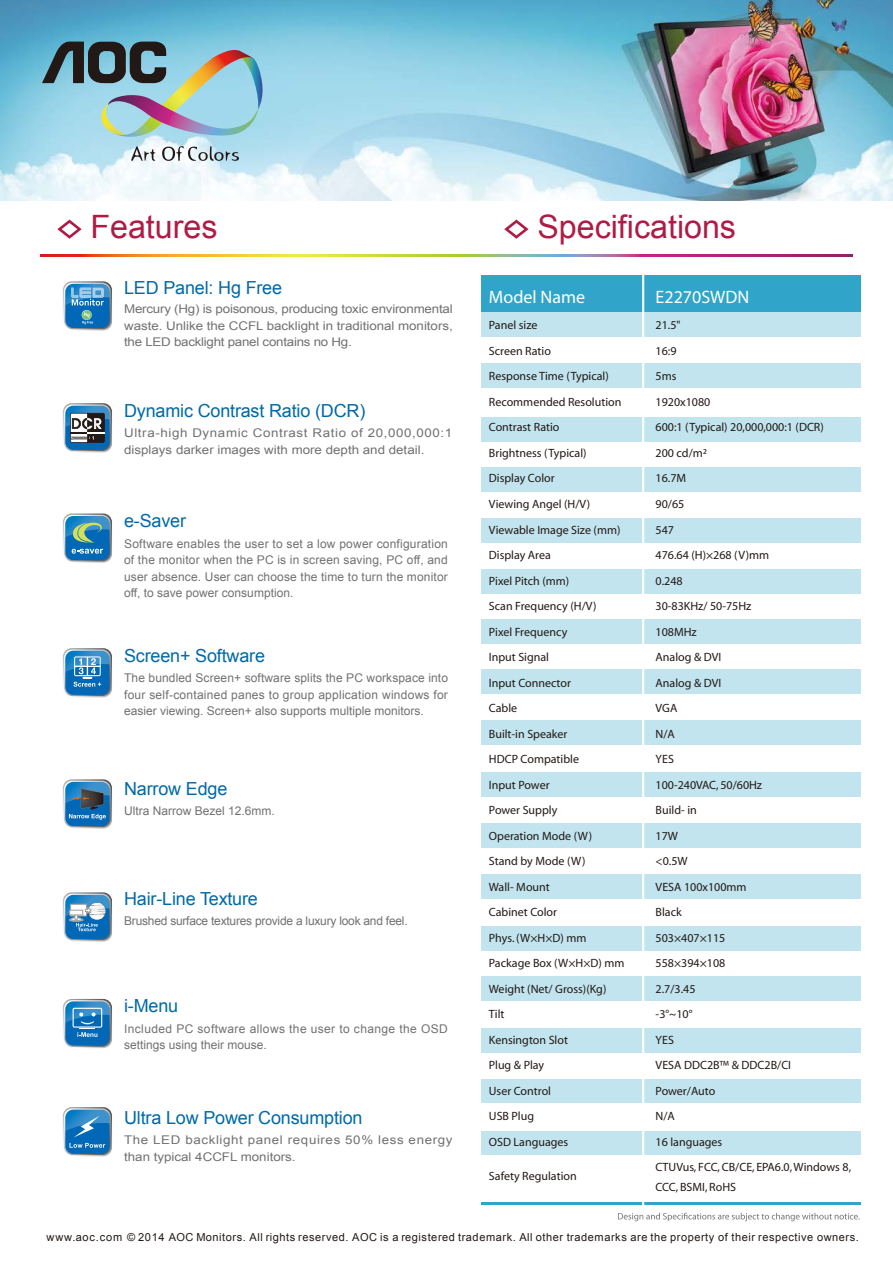
<style>
.page{position:relative;width:893px;height:1263px;background:#fff}
.page>*{position:absolute;margin:0;border:0;box-sizing:border-box;transform-origin:0 0}
.t1{font:32.25px "Arial";color:#af1b45}
.t2{font:18px "Arial";letter-spacing:-.01em;color:#0069a7}
.t3{font:700 18px "Myriad Pro";color:#fff}
.t4{font:12px/25.5px "Myriad Pro";color:#221815}
.t5{font:12px/16.5px "Arial";color:#727171;text-align:justify}
.t6{font:12px/16.5px "Arial";color:#727171;text-align:justify;scale:1.11 1}
.t7{font:12px/16.5px "Arial";letter-spacing:.03em;color:#727171}
.t8{font:12px/16.5px "Arial";letter-spacing:.045em;color:#727171;scale:1.11 1}
.t9{font:12px "Arial";letter-spacing:-.02em;color:#727171}
.t10{font:11.1px "Arial";letter-spacing:.05em;color:#221815}
</style>
<div class="page">
<img style="left:0;top:0;width:893px;height:200px">
<svg style="left:42px;top:41px;width:224px;height:98px;background:#8bacb6"></svg>
<svg style="left:131px;top:146px;width:24px;height:15px"></svg>
<svg style="left:162px;top:146px;width:77px;height:15px"></svg>
<svg style="left:57px;top:220px;width:25px;height:19px"></svg>
<svg style="left:504px;top:220px;width:24px;height:19px"></svg>
<svg style="left:63px;top:281px;width:49px;height:50px;background:#4f93c2"></svg>
<svg style="left:618px;top:1213px;width:241px;height:8px"></svg>
<svg style="left:41px;top:255px;width:811px;height:2px;background:#c2865c"></svg>
<svg style="left:63px;top:403px;width:49px;height:49px"></svg>
<svg style="left:63px;top:513px;width:49px;height:50px;background:#4f92b6"></svg>
<svg style="left:63px;top:648px;width:49px;height:49px;background:#4d92c4"></svg>
<svg style="left:63px;top:779px;width:49px;height:49px;background:#437ea9"></svg>
<svg style="left:63px;top:892px;width:49px;height:49px;background:#629bc4"></svg>
<svg style="left:63px;top:999px;width:49px;height:49px;background:#468dc2"></svg>
<svg style="left:63px;top:1107px;width:49px;height:49px;background:#428bc0"></svg>
<div style="left:481px;top:275px;width:379px;height:36px;background:#31a5c9"></div>
<div style="left:481px;top:312px;width:379px;height:25px;background:#c1e4ee"></div>
<div style="left:481px;top:364px;width:379px;height:24px;background:#c1e4ee"></div>
<div style="left:481px;top:417px;width:379px;height:25px;background:#c1e4ee"></div>
<div style="left:481px;top:467px;width:379px;height:25px;background:#c1e4ee"></div>
<div style="left:481px;top:518px;width:379px;height:25px;background:#c1e4ee"></div>
<div style="left:481px;top:569px;width:379px;height:25px;background:#c1e4ee"></div>
<div style="left:481px;top:619px;width:379px;height:25px;background:#c1e4ee"></div>
<div style="left:481px;top:669px;width:379px;height:25px;background:#c1e4ee"></div>
<div style="left:481px;top:720px;width:379px;height:25px;background:#c1e4ee"></div>
<div style="left:481px;top:772px;width:379px;height:24px;background:#c1e4ee"></div>
<div style="left:481px;top:823px;width:379px;height:25px;background:#c1e4ee"></div>
<div style="left:481px;top:874px;width:379px;height:25px;background:#c1e4ee"></div>
<div style="left:481px;top:926px;width:379px;height:24px;background:#c1e4ee"></div>
<div style="left:481px;top:1079px;width:379px;height:24px;background:#c1e4ee"></div>
<div style="left:481px;top:1131px;width:379px;height:24px;background:#c1e4ee"></div>
<hr style="left:481px;top:1202px;width:379px;height:2px;background:#31a5c9">
<div style="left:481px;top:976px;width:379px;height:25px;background:#c1e4ee"></div>
<div style="left:481px;top:1028px;width:379px;height:24px;background:#c1e4ee"></div>
<hr style="left:642px;top:275px;width:2px;height:930px;background:#fff">
<h1 class="t1" style="left:90px;top:204px;width:129px">Features</h1>
<h1 class="t1" style="left:537px;top:204px;width:200px">Specifications</h1>
<h2 class="t2" style="left:124px;top:276px;width:160px">LED Panel: Hg Free</h2>
<p class="t6" style="left:124px;top:301px;width:298px">Mercury (Hg) is poisonous, producing toxic environmental waste. Unlike the CCFL backlight in traditional monitors, the LED backlight panel contains no Hg.</p>
<h2 class="t3" style="left:489px;top:288px;width:98px">Model Name</h2>
<h2 class="t3" style="left:656px;top:288px;width:95px">E2270SWDN</h2>
<p class="t4" style="left:489px;top:313px;width:137px">Panel size<br>Screen Ratio<br>Response Time (Typical)<br>Recommended Resolution<br>Contrast Ratio<br>Brightness (Typical)<br>Display Color<br>Viewing Angel (H/V)<br>Viewable Image Size (mm)<br>Display Area<br>Pixel Pitch (mm)<br>Scan Frequency (H/V)<br>Pixel Frequency<br>Input Signal<br>Input Connector<br>Cable<br>Built-in Speaker<br>HDCP Compatible<br>Input Power<br>Power Supply<br>Operation Mode (W)<br>Stand by Mode (W)<br>Wall- Mount<br>Cabinet Color<br>Phys. (W×H×D) mm<br>Package Box (W×H×D) mm<br>Weight (Net/ Gross)(Kg)<br>Tilt<br>Kensington Slot<br>Plug &amp; Play<br>User Control<br>USB Plug<br>OSD Languages</p>
<p class="t4" style="left:489px;top:1164px;width:89px">Safety Regulation</p>
<p class="t4" style="left:656px;top:313px;width:197px">21.5"<br>16:9<br>5ms<br>1920x1080<br>600:1 (Typical) 20,000,000:1 (DCR)<br>200 cd/m²<br>16.7M<br>90/65<br>547<br>476.64 (H)×268 (V)mm<br>0.248<br>30-83KHz/ 50-75Hz<br>108MHz<br>Analog &amp; DVI<br>Analog &amp; DVI<br>VGA<br>N/A<br>YES<br>100-240VAC, 50/60Hz<br>Build- in<br>17W<br>&lt;0.5W<br>VESA 100x100mm<br>Black<br>503×407×115<br>558×394×108<br>2.7/3.45<br>-3°~10°<br>YES<br>VESA DDC2B™ &amp; DDC2B/CI<br>Power/Auto<br>N/A<br>16 languages<br>CTUVus, FCC, CB/CE, EPA6.0, Windows 8,</p>
<p class="t4" style="left:656px;top:1174px;width:82px">CCC, BSMI, RoHS</p>
<h2 class="t2" style="left:124px;top:398px;width:243px">Dynamic Contrast Ratio (DCR)</h2>
<p class="t6" style="left:124px;top:425px;width:297px">Ultra-high Dynamic Contrast Ratio of 20,000,000:1 displays darker images with more depth and detail.</p>
<h2 class="t2" style="left:124px;top:508px;width:63px">e-Saver</h2>
<p class="t5" style="left:124px;top:535px;width:325px">Software enables the user to set a low power configuration of the monitor when the PC is in screen saving, PC off, and user absence. User can choose the time to turn the monitor off, to save power consumption.</p>
<h2 class="t2" style="left:124px;top:643px;width:142px">Screen+ Software</h2>
<p class="t5" style="left:124px;top:670px;width:325px">The bundled Screen+ software splits the PC workspace into four self-contained panes to group application windows for easier viewing. Screen+ also supports multiple monitors.</p>
<h2 class="t2" style="left:124px;top:776px;width:105px">Narrow Edge</h2>
<p class="t5" style="left:124px;top:802px;width:152px">Ultra Narrow Bezel 12.6mm.</p>
<h2 class="t2" style="left:124px;top:887px;width:135px">Hair-Line Texture</h2>
<p class="t9" style="left:124px;top:912px;width:285px">Brushed surface textures provide a luxury look and feel.</p>
<h2 class="t2" style="left:124px;top:993px;width:56px">i-Menu</h2>
<p class="t7" style="left:124px;top:1020px;width:325px">Included PC software allows the user to change the OSD settings using their mouse.</p>
<h2 class="t2" style="left:124px;top:1105px;width:240px">Ultra Low Power Consumption</h2>
<p class="t8" style="left:124px;top:1132px;width:297px">The LED backlight panel requires 50% less energy than typical 4CCFL monitors.</p>
<p class="t10" style="left:47px;top:1229px;width:814px">www.aoc.com © 2014 AOC Monitors. All rights reserved. AOC is a registered trademark. All other trademarks are the property of their respective owners.</p>
</div>
